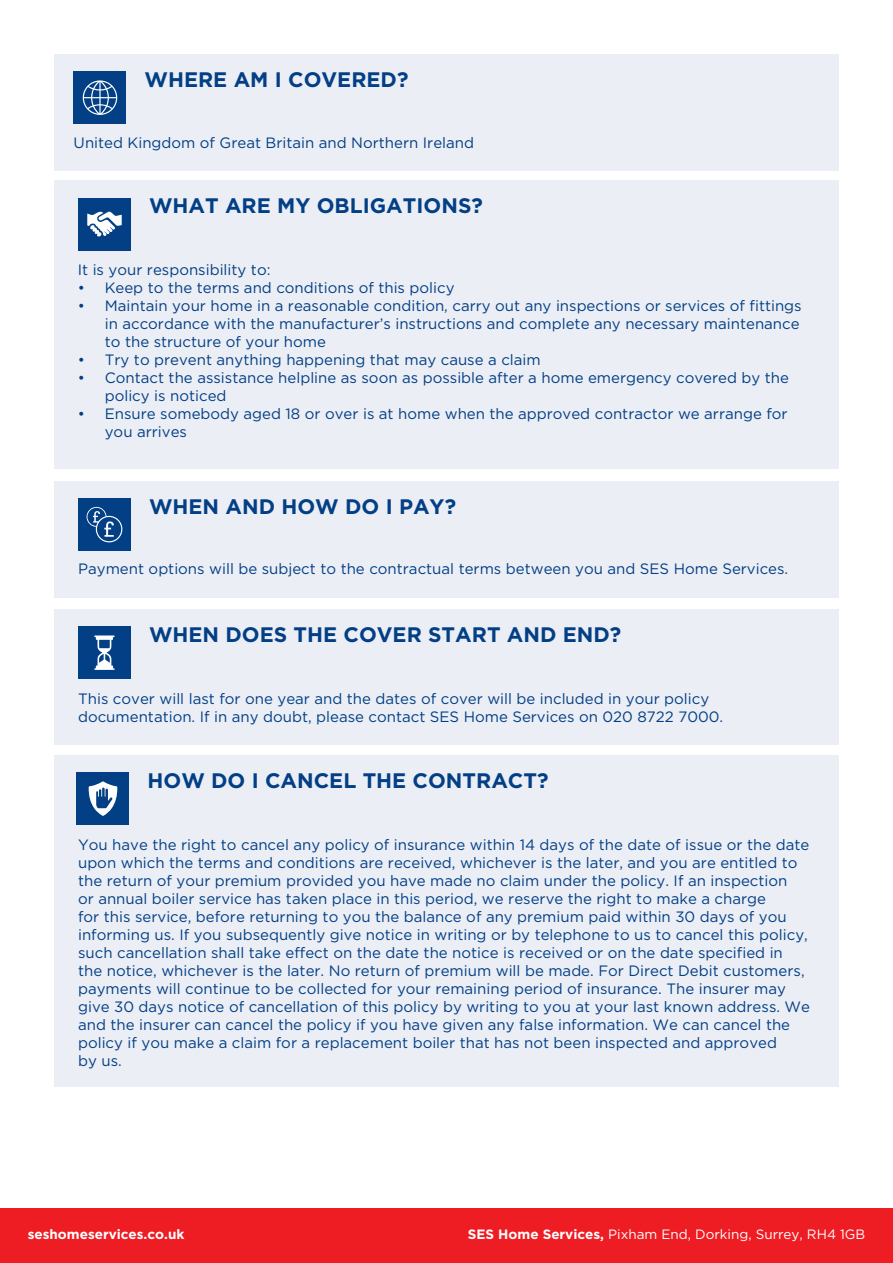
<style>
.page{position:relative;width:893px;height:1263px;background:#fff}
.page>*{position:absolute;margin:0;border:0;box-sizing:border-box;transform-origin:0 0}
.t1{font:700 21px "Gotham";color:#023f85}
.t2{font:15px/18px "Gotham";color:#023f85}
.t3{font:13.5px "Gotham";color:#fff}
.t4{font:700 13.5px "Gotham";color:#fff}
.s1{font-weight:700}
</style>
<div class="page">
<div style="left:0;top:1209px;width:893px;height:54px;background:#ee1d23"></div>
<div style="left:54px;top:54px;width:785px;height:116px;background:#eceef5"></div>
<div style="left:54px;top:180px;width:785px;height:289px;background:#eceef5"></div>
<div style="left:54px;top:481px;width:785px;height:116px;background:#eceef5"></div>
<div style="left:54px;top:609px;width:785px;height:135px;background:#eceef5"></div>
<div style="left:54px;top:755px;width:785px;height:331px;background:#eceef5"></div>
<div style="left:74px;top:71px;width:52px;height:53px;background:#023f85"></div>
<svg style="left:83px;top:80px;width:34px;height:35px"></svg>
<div style="left:78px;top:198px;width:53px;height:52px;background:#023f85"></div>
<svg style="left:87px;top:211px;width:35px;height:26px"></svg>
<div style="left:78px;top:498px;width:53px;height:53px;background:#023f85"></div>
<svg style="left:87px;top:507px;width:35px;height:35px"></svg>
<div style="left:78px;top:626px;width:53px;height:53px;background:#023f85"></div>
<svg style="left:94px;top:635px;width:21px;height:35px"></svg>
<div style="left:77px;top:772px;width:52px;height:53px;background:#023f85"></div>
<svg style="left:88px;top:781px;width:29px;height:35px"></svg>
<p class="t1" style="left:145px;top:67px;width:265px">WHERE AM I COVERED?</p>
<p class="t2" style="left:74px;top:134px;width:402px">United Kingdom of Great Britain and Northern Ireland</p>
<p class="t1" style="left:149px;top:194px;width:335px">WHAT ARE MY OBLIGATIONS?</p>
<p class="t2" style="left:78px;top:260px;width:194px">It is your responsibility to:</p>
<p class="t2" style="left:78px;top:278px;width:378px">• Keep to the terms and conditions of this policy</p>
<p class="t2" style="left:105px;top:296px;width:698px;text-indent:-27px">• Maintain your home in a reasonable condition, carry out any inspections or services of fittings in accordance with the manufacturer’s instructions and complete any necessary maintenance to the structure of your home</p>
<p class="t2" style="left:78px;top:350px;width:464px">• Try to prevent anything happening that may cause a claim</p>
<p class="t2" style="left:105px;top:368px;width:686px;text-indent:-27px">• Contact the assistance helpline as soon as possible after a home emergency covered by the policy is noticed</p>
<p class="t2" style="left:105px;top:404px;width:684px;text-indent:-27px">• Ensure somebody aged 18 or over is at home when the approved contractor we arrange for you arrives</p>
<p class="t1" style="left:149px;top:494px;width:309px">WHEN AND HOW DO I PAY?</p>
<p class="t2" style="left:78px;top:559px;width:712px">Payment options will be subject to the contractual terms between you and SES Home Services.</p>
<p class="t1" style="left:149px;top:622px;width:474px">WHEN DOES THE COVER START AND END?</p>
<p class="t2" style="left:78px;top:690px;width:647px">This cover will last for one year and the dates of cover will be included in your policy documentation. If in any doubt, please contact SES Home Services on 020 8722 7000.</p>
<p class="t1" style="left:148px;top:768px;width:402px">HOW DO I CANCEL THE CONTRACT?</p>
<p class="t2" style="left:78px;top:836px;width:733px">You have the right to cancel any policy of insurance within 14 days of the date of issue or the date upon which the terms and conditions are received, whichever is the later, and you are entitled to the return of your premium provided you have made no claim under the policy. If an inspection<br>or annual boiler service has taken place in this period, we reserve the right to make a charge<br>for this service, before returning to you the balance of any premium paid within 30 days of you informing us. If you subsequently give notice in writing or by telephone to us to cancel this policy, such cancellation shall take effect on the date the notice is received or on the date specified in the notice, whichever is the later. No return of premium will be made. For Direct Debit customers, payments will continue to be collected for your remaining period of insurance. The insurer may give 30 days notice of cancellation of this policy by writing to you at your last known address. We and the insurer can cancel the policy if you have given any false information. We can cancel the policy if you make a claim for a replacement boiler that has not been inspected and approved<br>by us.</p>
<p class="t4" style="left:28px;top:1227px;width:158px">seshomeservices.co.uk</p>
<p class="t3" style="left:468px;top:1227px;width:399px"><span class="s1">SES Home Services,</span> Pixham End, Dorking, Surrey, RH4 1GB</p>
</div>
